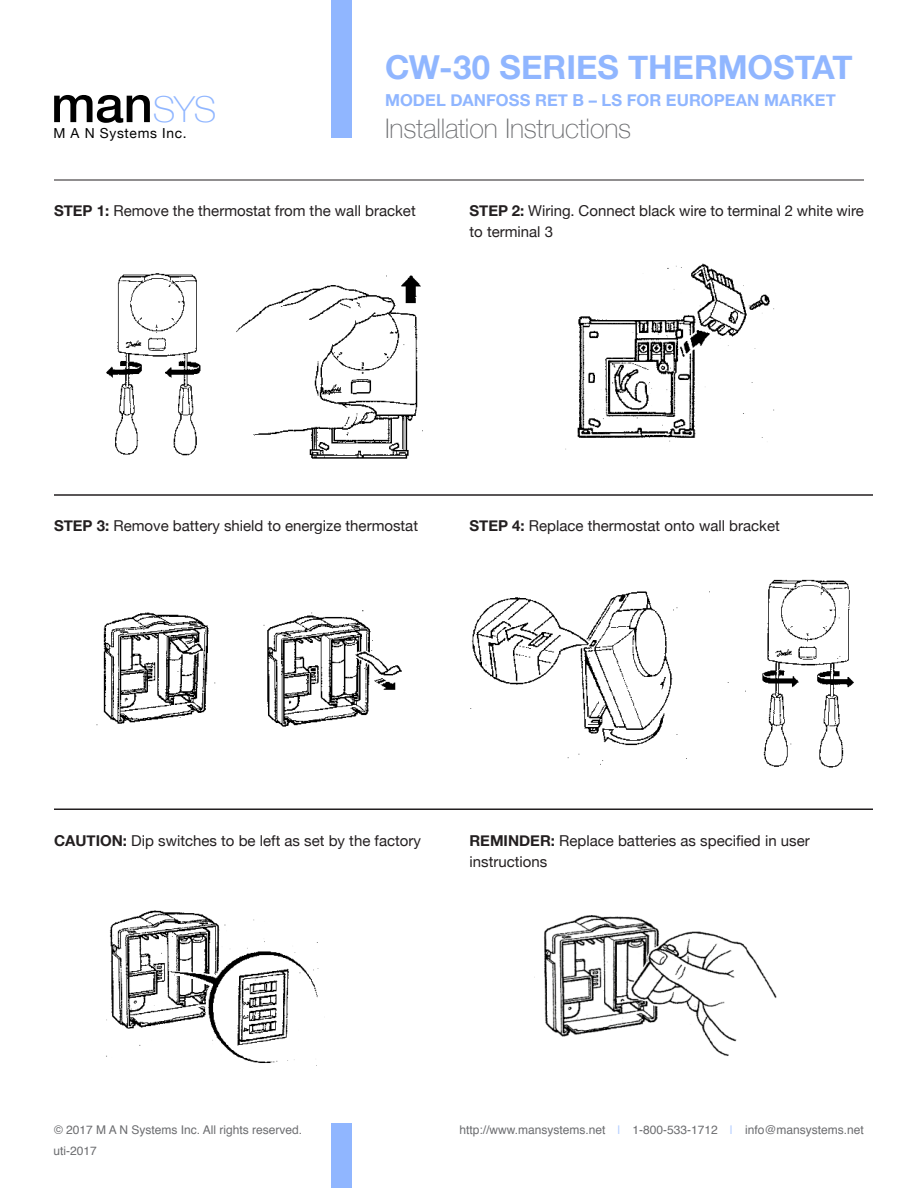
<style>
.page{position:relative;width:918px;height:1188px;background:#fff}
.page>*{position:absolute;margin:0;border:0;box-sizing:border-box;transform-origin:0 0}
.t1{font:500 51.15px "Helvetica Neue";color:#000}
.t2{font:700 33px "Helvetica Neue";color:#90b6ff}
.t3{font:100 27px "Helvetica Neue";letter-spacing:-.005em;color:#6c6d70}
.t4{font:700 16.5px "Helvetica Neue";letter-spacing:.005em;color:#90b6ff}
.t5{font:15px/21px "Helvetica Neue";color:#231f20}
.t6{font:13.8px "Helvetica Neue";letter-spacing:.05em;color:#000}
.t7{font:12px "Helvetica";color:#6c6d70}
.s1{font-weight:100;font-size:35.85px;color:#90b6ff}
.s2{font-weight:700}
.s3{color:#b1ccff}
</style>
<div class="page">
<div style="left:331px;top:1124px;width:21px;height:64px;background:#90b6ff"></div>
<div style="left:331px;top:0;width:21px;height:138px;background:#90b6ff"></div>
<img style="left:106px;top:273px;width:95px;height:183px">
<img style="left:236px;top:275px;width:187px;height:184px">
<img style="left:565px;top:263px;width:210px;height:187px">
<img style="left:106px;top:910px;width:213px;height:156px">
<img style="left:96px;top:610px;width:306px;height:117px">
<img style="left:534px;top:915px;width:243px;height:142px">
<img style="left:470px;top:579px;width:384px;height:189px">
<hr style="left:54px;top:494px;width:819px;height:2px;background:#231f20">
<hr style="left:54px;top:180px;width:810px;height:1px;background:#231f20">
<hr style="left:54px;top:808px;width:819px;height:2px;background:#231f20">
<h1 class="t1" style="left:51px;top:63px;width:167px">man<span class="s1">SYS</span></h1>
<p class="t6" style="left:53px;top:123px;width:135px">M A N Systems Inc.</p>
<h2 class="t2" style="left:385px;top:41px;width:469px">CW-30 SERIES THERMOSTAT</h2>
<p class="t4" style="left:385px;top:87px;width:452px">MODEL DANFOSS RET B – LS FOR EUROPEAN MARKET</p>
<h3 class="t3" style="left:385px;top:108px;width:248px">Installation Instructions</h3>
<p class="t5" style="left:54px;top:201px;width:363px"><span class="s2">STEP 1:</span> Remove the thermostat from the wall bracket</p>
<p class="t5" style="left:470px;top:201px;width:396px"><span class="s2">STEP 2:</span> Wiring. Connect black wire to terminal 2 white wire to terminal 3</p>
<p class="t5" style="left:54px;top:516px;width:366px"><span class="s2">STEP 3:</span> Remove battery shield to energize thermostat</p>
<p class="t5" style="left:470px;top:516px;width:312px"><span class="s2">STEP 4:</span> Replace thermostat onto wall bracket</p>
<p class="t5" style="left:54px;top:831px;width:368px"><span class="s2">CAUTION:</span> Dip switches to be left as set by the factory</p>
<p class="t5" style="left:470px;top:831px;width:342px"><span class="s2">REMINDER:</span> Replace batteries as specified in user instructions</p>
<p class="t7" style="left:54px;top:1121px;width:250px">© 2017 M A N Systems Inc. All rights reserved.</p>
<p class="t7" style="left:459px;top:1121px;width:406px">http://www.mansystems.net <span class="s3">|</span> 1-800-533-1712 <span class="s3">|</span> info@mansystems.net</p>
<p class="t7" style="left:54px;top:1142px;width:45px">uti-2017</p>
</div>
